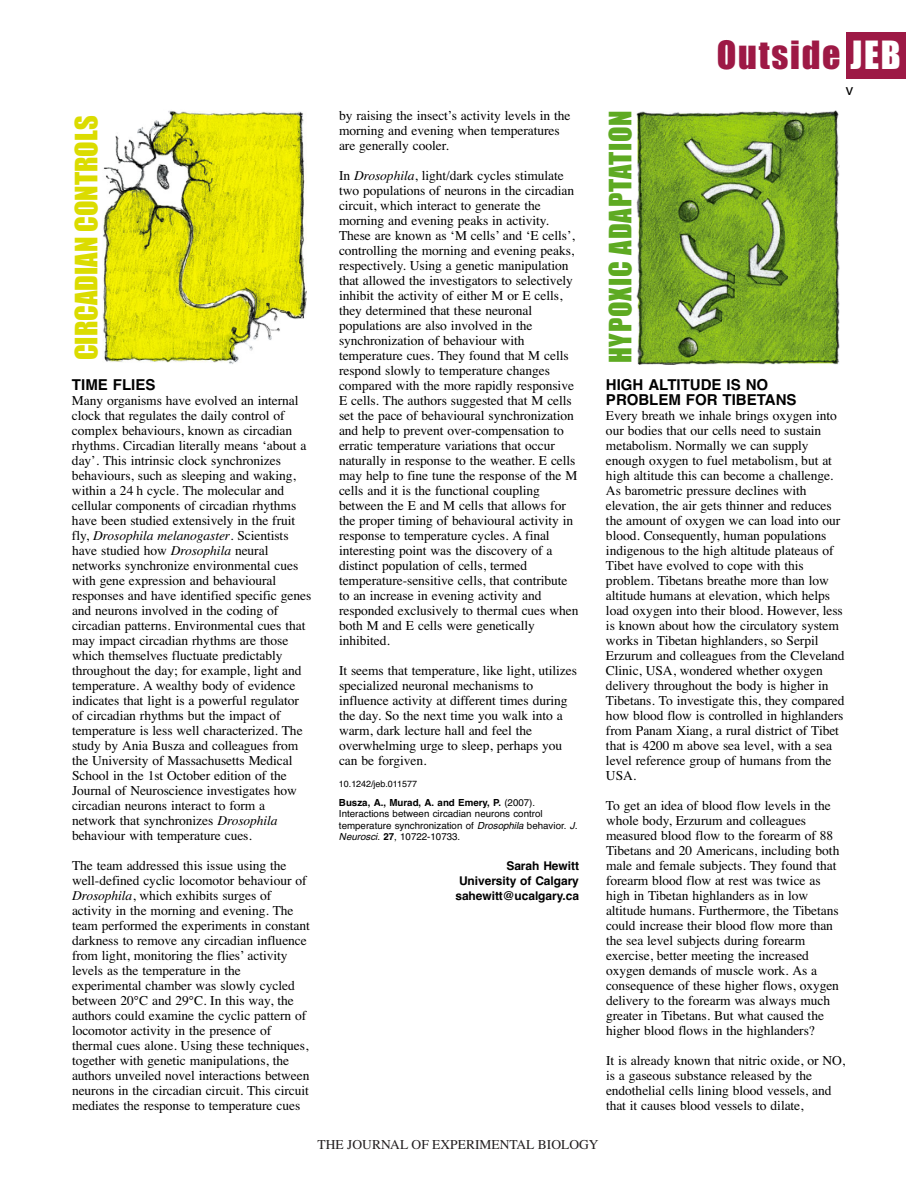
<style>
.page{position:relative;width:918px;height:1188px;background:#fff}
.page>*{position:absolute;margin:0;border:0;box-sizing:border-box;transform-origin:0 0}
.t1{font:36px "Impact";letter-spacing:.05em;color:#9d1945}
.t2{font:28.5px "Impact";color:#dbdc00}
.t3{font:28.5px "Impact";letter-spacing:.03em;color:#5eaa22}
.t4{font:700 15px/15px "Helvetica";color:#000}
.t5{font:15px "Helvetica";color:#000}
.t6{font:13.5px/15px "Times";letter-spacing:-.005em;color:#000}
.t7{font:13.5px "Times";color:#231f20}
.t8{font:700 12px/15px "Helvetica";letter-spacing:-.005em;color:#000;text-align:justify}
.t9{font:9.75px/11.2px "Helvetica";color:#000}
.t10{font:9px "Helvetica";letter-spacing:-.005em;color:#000}
.s1{color:#fff}
.s2{font-style:italic}
.s3{font-weight:700}
</style>
<div class="page">
<div style="left:846px;top:32px;width:60px;height:46px;background:#9d1945"></div>
<img style="left:102px;top:111px;width:204px;height:253px">
<img style="left:636px;top:111px;width:204px;height:254px">
<h1 class="t1" style="left:717px;top:44px;width:185px">Outside <span class="s1">JEB</span></h1>
<p class="t5" style="left:846px;top:84px;width:9px">v</p>
<p class="t6" style="left:339px;top:109px;width:233px">by raising the insect’s activity levels in the morning and evening when temperatures are generally cooler.</p>
<p class="t6" style="left:339px;top:169px;width:241px">In <span class="s2">Drosophila</span>, light/dark cycles stimulate two populations of neurons in the circadian circuit, which interact to generate the morning and evening peaks in activity.<br>These are known as ‘M cells’ and ‘E cells’, controlling the morning and evening peaks, respectively. Using a genetic manipulation that allowed the investigators to selectively inhibit the activity of either M or E cells, they determined that these neuronal populations are also involved in the synchronization of behaviour with temperature cues. They found that M cells respond slowly to temperature changes compared with the more rapidly responsive E cells. The authors suggested that M cells set the pace of behavioural synchronization and help to prevent over-compensation to erratic temperature variations that occur naturally in response to the weather. E cells may help to fine tune the response of the M cells and it is the functional coupling between the E and M cells that allows for the proper timing of behavioural activity in response to temperature cycles. A final interesting point was the discovery of a distinct population of cells, termed temperature-sensitive cells, that contribute to an increase in evening activity and responded exclusively to thermal cues when both M and E cells were genetically inhibited.</p>
<p class="t6" style="left:339px;top:664px;width:239px">It seems that temperature, like light, utilizes specialized neuronal mechanisms to influence activity at different times during the day. So the next time you walk into a warm, dark lecture hall and feel the overwhelming urge to sleep, perhaps you can be forgiven.</p>
<p class="t10" style="left:339px;top:781px;width:80px">10.1242/jeb.011577</p>
<p class="t9" style="left:339px;top:798px;width:242px"><span class="s3">Busza, A., Murad, A. and Emery, P.</span> (2007).<br>Interactions between circadian neurons control temperature synchronization of <span class="s2">Drosophila</span> behavior. <span class="s2">J.<br>Neurosci</span>. <span class="s3">27</span>, 10722-10733.</p>
<p class="t8" style="left:455px;top:859px;width:125px;text-indent:51px">Sarah Hewitt University of Calgary sahewitt@ucalgary.ca</p>
<h2 class="t2" style="left:77px;top:360px;width:246px;rotate:-90deg">CIRCADIAN CONTROLS</h2>
<h2 class="t3" style="left:611px;top:363px;width:254px;rotate:-90deg">HYPOXIC ADAPTATION</h2>
<p class="t4" style="left:606px;top:378px;width:192px">HIGH ALTITUDE IS NO<br>PROBLEM FOR TIBETANS</p>
<p class="t6" style="left:606px;top:409px;width:240px">Every breath we inhale brings oxygen into our bodies that our cells need to sustain metabolism. Normally we can supply enough oxygen to fuel metabolism, but at high altitude this can become a challenge.<br>As barometric pressure declines with elevation, the air gets thinner and reduces the amount of oxygen we can load into our blood. Consequently, human populations indigenous to the high altitude plateaus of Tibet have evolved to cope with this problem. Tibetans breathe more than low altitude humans at elevation, which helps load oxygen into their blood. However, less is known about how the circulatory system works in Tibetan highlanders, so Serpil Erzurum and colleagues from the Cleveland Clinic, USA, wondered whether oxygen delivery throughout the body is higher in Tibetans. To investigate this, they compared how blood flow is controlled in highlanders from Panam Xiang, a rural district of Tibet that is 4200<span class="s1">·</span>m above sea level, with a sea level reference group of humans from the USA.</p>
<p class="t6" style="left:606px;top:799px;width:235px">To get an idea of blood flow levels in the whole body, Erzurum and colleagues measured blood flow to the forearm of 88<br>Tibetans and 20 Americans, including both male and female subjects. They found that forearm blood flow at rest was twice as high in Tibetan highlanders as in low altitude humans. Furthermore, the Tibetans could increase their blood flow more than the sea level subjects during forearm exercise, better meeting the increased oxygen demands of muscle work. As a consequence of these higher flows, oxygen delivery to the forearm was always much greater in Tibetans. But what caused the higher blood flows in the highlanders?</p>
<p class="t6" style="left:606px;top:1054px;width:241px">It is already known that nitric oxide, or NO, is a gaseous substance released by the endothelial cells lining blood vessels, and that it causes blood vessels to dilate,</p>
<p class="t4" style="left:72px;top:378px;width:85px">TIME FLIES</p>
<p class="t6" style="left:72px;top:394px;width:241px">Many organisms have evolved an internal clock that regulates the daily control of complex behaviours, known as circadian rhythms. Circadian literally means ‘about a day’. This intrinsic clock synchronizes behaviours, such as sleeping and waking, within a 24<span class="s1">·</span>h cycle. The molecular and cellular components of circadian rhythms have been studied extensively in the fruit fly, <span class="s2">Drosophila melanogaster</span>. Scientists have studied how <span class="s2">Drosophila</span> neural networks synchronize environmental cues with gene expression and behavioural responses and have identified specific genes and neurons involved in the coding of circadian patterns. Environmental cues that may impact circadian rhythms are those which themselves fluctuate predictably throughout the day; for example, light and temperature. A wealthy body of evidence indicates that light is a powerful regulator of circadian rhythms but the impact of temperature is less well characterized. The study by Ania Busza and colleagues from the University of Massachusetts Medical School in the 1st October edition of the Journal of Neuroscience investigates how circadian neurons interact to form a network that synchronizes <span class="s2">Drosophila </span>behaviour with temperature cues.</p>
<p class="t6" style="left:72px;top:859px;width:239px">The team addressed this issue using the well-defined cyclic locomotor behaviour of <span class="s2">Drosophila</span>, which exhibits surges of activity in the morning and evening. The team performed the experiments in constant darkness to remove any circadian influence from light, monitoring the flies’ activity levels as the temperature in the experimental chamber was slowly cycled between 20°C and 29°C. In this way, the authors could examine the cyclic pattern of locomotor activity in the presence of thermal cues alone. Using these techniques, together with genetic manipulations, the authors unveiled novel interactions between neurons in the circadian circuit. This circuit mediates the response to temperature cues</p>
<p class="t7" style="left:318px;top:1137px;width:282px">THE JOURNAL OF EXPERIMENTAL BIOLOGY</p>
</div>
